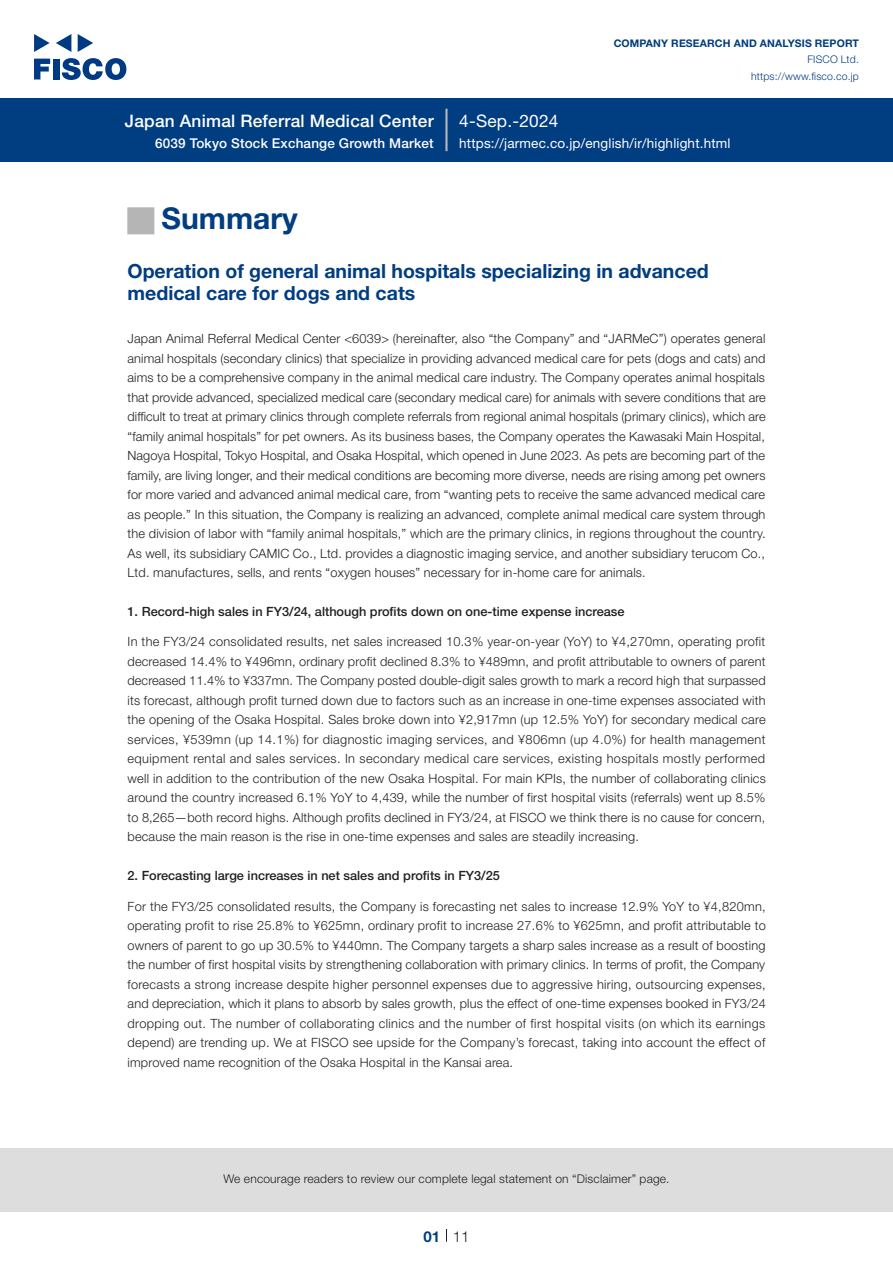
<style>
.page{position:relative;width:893px;height:1263px;background:#fff}
.page>*{position:absolute;margin:0;border:0;box-sizing:border-box;transform-origin:0 0}
.t1{font:700 30px "Helvetica Neue LT Std";color:#003d81}
.t2{font:27px "European Pi Std 1";color:#b5b5b6}
.中タイトル_e{font:700 19.5px/22.5px "Helvetica Neue LT Std";color:#003d81}
.t3{font:500 17.25px "Helvetica Neue LT Std";letter-spacing:.015em;color:#fff}
.t4{font:17.25px "Helvetica Neue LT Std";letter-spacing:.015em;color:#fff}
.t5{font:300 15px "Helvetica Neue LT Std";color:#231f20}
.t6{font:700 15px "Helvetica Neue LT Std";color:#003d81}
.t7{font:13.5px "Helvetica Neue LT Std";letter-spacing:.015em;color:#fff}
.t8{font:500 13.5px "Helvetica Neue LT Std";letter-spacing:.015em;color:#fff}
.本文_e{font:300 12.75px/19.5px "Helvetica Neue LT Std";letter-spacing:.015em;color:#231f20;text-align:justify}
.小タイトル_e{font:500 12.75px "Helvetica Neue LT Std";color:#231f20}
.t9{font:300 12px "Helvetica Neue LT Std";letter-spacing:.015em;color:#231f20}
.t10{font:700 10.5px "Helvetica Neue LT Std";letter-spacing:.015em;color:#003d81}
.t11{font:300 10.5px/16.5px "Helvetica Neue LT Std";letter-spacing:.015em;color:#003d81;text-align:right}
</style>
<div class="page">
<div style="left:0;top:1148px;width:893px;height:64px;background:#ddd"></div>
<svg style="left:34px;top:59px;width:16px;height:20px"></svg>
<div style="left:53px;top:59px;width:6px;height:20px;background:#003a83"></div>
<svg style="left:62px;top:58px;width:64px;height:22px"></svg>
<svg style="left:34px;top:34px;width:16px;height:18px"></svg>
<svg style="left:78px;top:34px;width:15px;height:18px"></svg>
<svg style="left:56px;top:34px;width:15px;height:18px"></svg>
<div style="left:0;top:98px;width:893px;height:64px;background:#003d81"></div>
<hr style="left:445px;top:109px;width:3px;height:42px;background:#b5b5b6">
<svg style="left:446px;top:1229px;width:1px;height:13px"></svg>
<h3 class="t3" style="left:125px;top:110px;width:310px">Japan Animal Referral Medical Center</h3>
<p class="t8" style="left:155px;top:135px;width:280px">6039 Tokyo Stock Exchange Growth Market</p>
<h3 class="t4" style="left:459px;top:110px;width:101px">4-Sep.-2024</h3>
<p class="t10" style="left:614px;top:37px;width:247px">COMPANY RESEARCH AND ANALYSIS REPORT</p>
<p class="t11" style="left:751px;top:51px;width:109px">FISCO Ltd. https://www.fisco.co j p.</p>
<p class="t7" style="left:459px;top:135px;width:273px">https://jarmec.co j p. /english /i r/ highlight.html</p>
<p class="t2" style="left:128px;top:206px;width:28px">■</p>
<p class="中タイトル_e" style="left:128px;top:259px;width:583px">Operation of general animal hospitals specializing in advanced medical care for dogs and cats</p>
<p class="本文_e" style="left:128px;top:329px;width:640px">Japan Animal Referral Medical Center &lt;6039&gt; (hereinafter, also “the Company” and “JARMeC”) operates general animal hospitals (secondary clinics) that specialize in providing advanced medical care for pets (dogs and cats) and aims to be a comprehensive company in the animal medical care industry. The Company operates animal hospitals that provide advanced, specialized medical care (secondary medical care) for animals with severe conditions that are difficult to treat at primary clinics through complete referrals from regional animal hospitals (primary clinics ,) which are “family animal hospitals” for pet owners. As its business bases, the Company operates the Kawasaki Main Hospital, Nagoya Hospital, Tokyo Hospital, and Osaka Hospital, which opened in June 2023. As pets are becoming part of the family, are living longer, and their medical conditions are becoming more diverse, needs are rising among pet owners for more varied and advanced animal medical care, from “wanting pets to receive the same advanced medical care as people.” In this situation, the Company is realizing an advanced, complete animal medical care system through the division of labor with “family animal hospitals,” which are the primary clinics in, regions throughout the country.<br>As well, its subsidiary CAMIC Co., Ltd. provides a diagnostic imaging service, and another subsidiary terucom Co., Ltd. manufactures, sells, and rents “oxygen houses” necessary for in-home care for animals.</p>
<p class="小タイトル_e" style="left:128px;top:604px;width:499px">1. Record-high sales in FY3/24, although profits down on one-time expense increase</p>
<p class="本文_e" style="left:128px;top:632px;width:640px">In the FY3/24 consolidated results, net sales increased 10.3% year-on-year (YoY) to ¥4,270mn, operating profit decreased 14.4% to ¥496mn, ordinary profit declined 8.3% to ¥489mn, and profit attributable to owners of parent decreased 11.4% to ¥337mn. The Company posted double-digit sales growth to mark a record high that surpassed its forecast, although profit turned down due to factors such as an increase in one-time expenses associated with the opening of the Osaka Hospital. Sales broke down into ¥2,917mn (up 12.5% YoY) for secondary medical care services, ¥539mn (up 14.1%) for diagnostic imaging services, and ¥806mn (up 4.0%) for health management equipment rental and sales services In. secondary medical care services, existing hospitals mostly performed well in addition to the contribution of the new Osaka Hospital. For main KPIs, the number of collaborating clinics around the country increased 6.1% YoY to 4,439, while the number of first hospital visits (referrals) went up 8.5% to 8,265—both record highs. Although profits declined in FY3/24, at FISCO we think there is no cause for concern, because the main reason is the rise in one-time expenses and sales are steadily increasing.</p>
<p class="小タイトル_e" style="left:128px;top:868px;width:374px">2. Forecasting large increases in net sales and profits in FY3/25</p>
<p class="本文_e" style="left:128px;top:896px;width:640px">For the FY3/25 consolidated results, the Company is forecasting net sales to increase 12.9% YoY to ¥4,820mn, operating profit to rise 25.8% to ¥625mn, ordinary profit to increase 27.6% to ¥625mn, and profit attributable to owners of parent to go up 30.5% to ¥440mn. The Company targets a sharp sales increase as a result of boosting the number of first hospital visits by strengthening collaboration with primary clinics In. terms of profit, the Company forecasts a strong increase despite higher personnel expenses due to aggressive hiring, outsourcing expenses, and depreciation, which it plans to absorb by sales growth, plus the effect of one-time expenses booked in FY3/24 dropping out. The number of collaborating clinics and the number of first hospital visits (on which its earnings depend) are trending up. We at FISCO see upside for the Company s’ forecast, taking into account the effect of improved name recognition of the Osaka Hospital in the Kansai area.</p>
<p class="t1" style="left:162px;top:200px;width:138px">Summary</p>
<p class="t9" style="left:223px;top:1171px;width:448px">We encourage readers to review our complete legal statement on “Disclaimer” page.</p>
<p class="t6" style="left:423px;top:1227px;width:18px">01</p>
<p class="t5" style="left:453px;top:1227px;width:18px">11</p>
</div>
